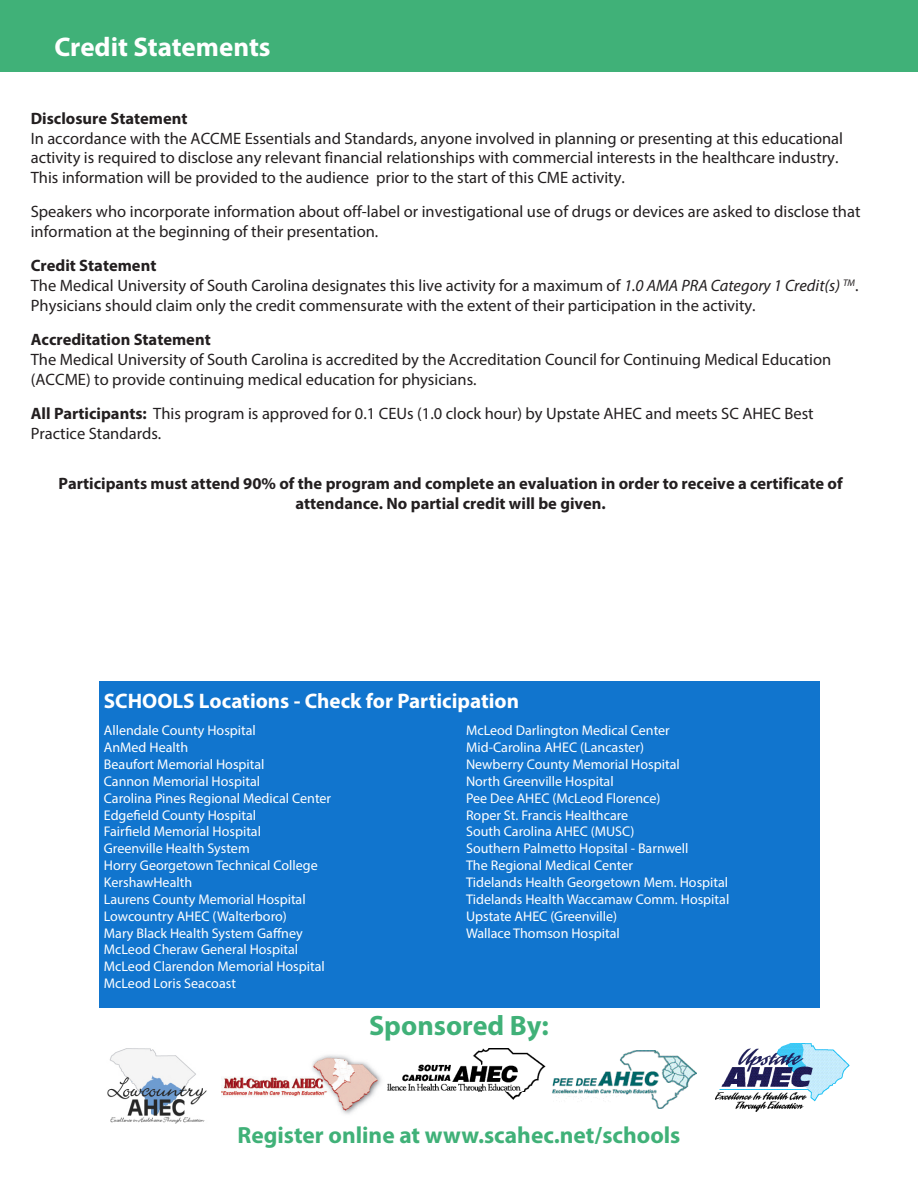
<style>
.page{position:relative;width:918px;height:1188px;background:#fff}
.page>*{position:absolute;margin:0;border:0;box-sizing:border-box;transform-origin:0 0}
.t1{font:700 28.05px "Myriad Pro";color:#40b178}
.t2{font:700 27px "Myriad Pro";color:#fff}
.t3{font:700 23.4px "Myriad Pro";color:#40b178}
.t4{font:700 21.15px "Myriad Pro";color:#fff}
.t5{font:16.5px/19.8px "Myriad Pro";color:#231f20}
.t6{font:700 16.5px/19.8px "Myriad Pro";color:#231f20;text-align:center}
.t7{font:14.1px/16.8px "Myriad Pro";color:#fff}
.s1{font-weight:700}
.s2{font-style:italic}
</style>
<div class="page">
<img style="left:107px;top:1048px;width:100px;height:76px">
<div style="left:0;top:0;width:918px;height:72px;background:#40b178"></div>
<div style="left:99px;top:719px;width:720px;height:289px;background:#1175ce"></div>
<div style="left:99px;top:681px;width:720px;height:38px;background:#1175ce"></div>
<img style="left:387px;top:1048px;width:158px;height:51px">
<img style="left:716px;top:1043px;width:133px;height:68px">
<img style="left:552px;top:1051px;width:144px;height:58px">
<img style="left:221px;top:1055px;width:161px;height:59px">
<p class="t2" style="left:54px;top:30px;width:218px">Credit Statements</p>
<p class="t5" style="left:31px;top:108px;width:814px"><span class="s1">Disclosure Statement<br></span>In accordance with the ACCME Essentials and Standards, anyone involved in planning or presenting at this educational activity is required to disclose any relevant financial relationships with commercial interests in the healthcare industry.<br>This information will be provided to the audience prior to the start of this CME activity.</p>
<p class="t5" style="left:31px;top:202px;width:831px">Speakers who incorporate information about off-label or investigational use of drugs or devices are asked to disclose that information at the beginning of their presentation.</p>
<p class="t5" style="left:31px;top:256px;width:829px"><span class="s1">Credit Statement<br></span>The Medical University of South Carolina designates this live activity for a maximum of <span class="s2">1.0 AMA PRA Category 1 Credit(s)</span> <sup>TM</sup>.<br>Physicians should claim only the credit commensurate with the extent of their participation in the activity.</p>
<p class="t5" style="left:31px;top:329px;width:802px"><span class="s1">Accreditation Statement<br></span>The Medical University of South Carolina is accredited by the Accreditation Council for Continuing Medical Education (ACCME) to provide continuing medical education for physicians.</p>
<p class="t5" style="left:31px;top:403px;width:784px"><span class="s1">All Participants:</span> This program is approved for 0.1 CEUs (1.0 clock hour) by Upstate AHEC and meets SC AHEC Best<br>Practice Standards.</p>
<p class="t6" style="left:59px;top:473px;width:786px">Participants must attend 90% of the program and complete an evaluation in order to receive a certificate of attendance. No partial credit will be given.</p>
<p class="t4" style="left:104px;top:687px;width:417px">SCHOOLS Locations - Check for Participation</p>
<p class="t7" style="left:104px;top:722px;width:154px">Allendale County Hospital</p>
<p class="t7" style="left:104px;top:739px;width:86px">AnMed Health</p>
<p class="t7" style="left:104px;top:756px;width:162px">Beaufort Memorial Hospital</p>
<p class="t7" style="left:104px;top:772px;width:158px">Cannon Memorial Hospital</p>
<p class="t7" style="left:104px;top:789px;width:229px">Carolina Pines Regional Medical Center</p>
<p class="t7" style="left:104px;top:806px;width:154px">Edgefield County Hospital</p>
<p class="t7" style="left:104px;top:823px;width:159px">Fairfield Memorial Hospital</p>
<p class="t7" style="left:104px;top:840px;width:147px">Greenville Health System</p>
<p class="t7" style="left:104px;top:857px;width:215px">Horry Georgetown Technical College</p>
<p class="t7" style="left:104px;top:874px;width:90px">KershawHealth</p>
<p class="t7" style="left:104px;top:891px;width:203px">Laurens County Memorial Hospital</p>
<p class="t7" style="left:104px;top:907px;width:184px">Lowcountry AHEC (Walterboro)</p>
<p class="t7" style="left:104px;top:924px;width:200px">Mary Black Health System Gaffney</p>
<p class="t7" style="left:104px;top:941px;width:196px">McLeod Cheraw General Hospital</p>
<p class="t7" style="left:104px;top:958px;width:223px">McLeod Clarendon Memorial Hospital</p>
<p class="t7" style="left:104px;top:975px;width:134px">McLeod Loris Seacoast</p>
<p class="t7" style="left:466px;top:722px;width:205px">McLeod Darlington Medical Center</p>
<p class="t7" style="left:466px;top:739px;width:215px">Mid-Carolina AHEC (Lancaster)<br>Newberry County Memorial Hospital</p>
<p class="t7" style="left:466px;top:772px;width:149px">North Greenville Hospital</p>
<p class="t7" style="left:466px;top:789px;width:196px">Pee Dee AHEC (McLeod Florence)</p>
<p class="t7" style="left:466px;top:806px;width:164px">Roper St. Francis Healthcare</p>
<p class="t7" style="left:466px;top:823px;width:170px">South Carolina AHEC (MUSC)</p>
<p class="t7" style="left:466px;top:840px;width:224px">Southern Palmetto Hopsital - Barnwell</p>
<p class="t7" style="left:466px;top:857px;width:168px">The Regional Medical Center</p>
<p class="t7" style="left:466px;top:874px;width:264px">Tidelands Health Georgetown Mem. Hospital</p>
<p class="t7" style="left:466px;top:891px;width:265px">Tidelands Health Waccamaw Comm. Hospital</p>
<p class="t7" style="left:466px;top:907px;width:153px">Upstate AHEC (Greenville)</p>
<p class="t7" style="left:466px;top:924px;width:155px">Wallace Thomson Hospital</p>
<p class="t1" style="left:369px;top:1007px;width:181px">Sponsored By:</p>
<p class="t3" style="left:238px;top:1120px;width:444px">Register online at www.scahec.net/schools</p>
</div>
